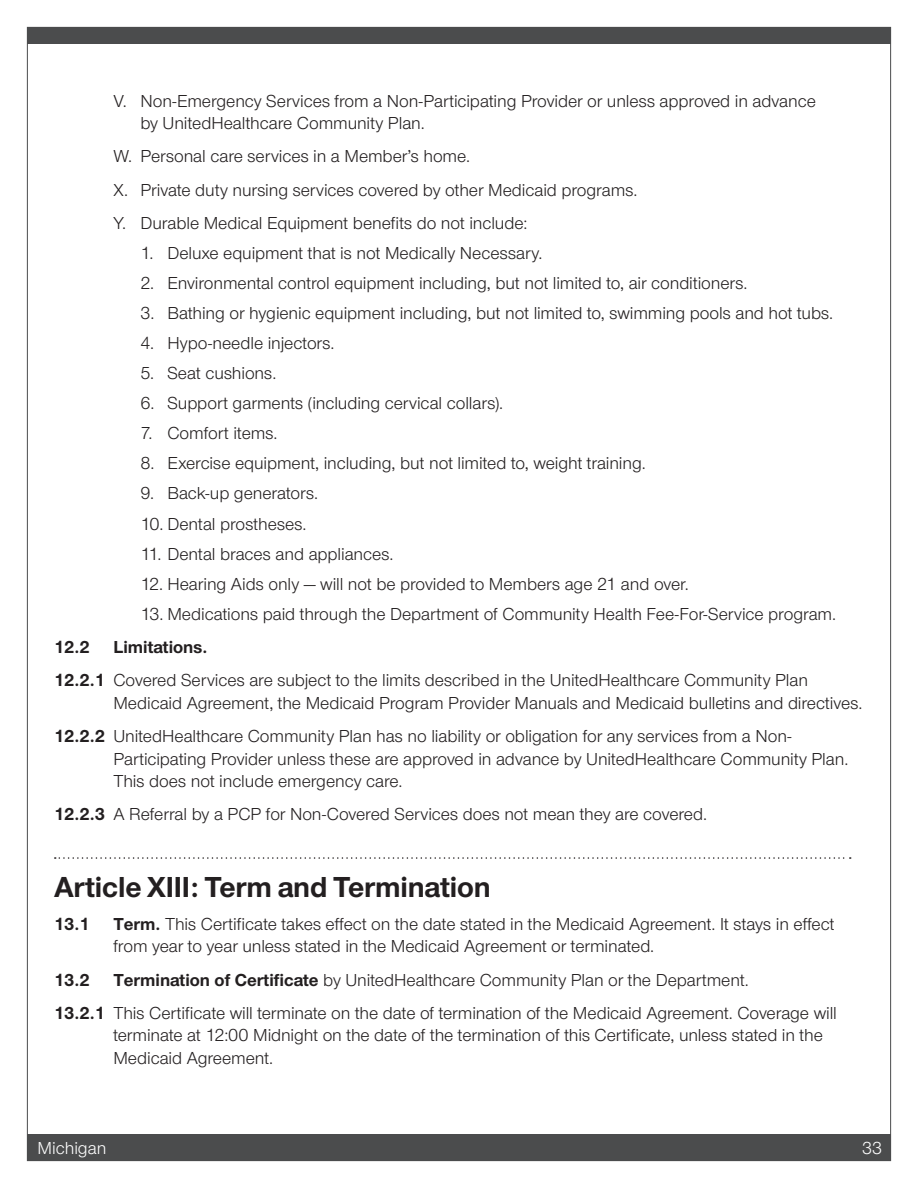
<style>
.page{position:relative;width:918px;height:1188px;background:#fff}
.page>*{position:absolute;margin:0;border:0;box-sizing:border-box;transform-origin:0 0}
.t1{font:700 30px "UHC Sans";letter-spacing:-.005em;color:#231f20}
.t2{font:18px/33.3px "UHC Sans";letter-spacing:-.005em;color:#231f20}
.t3{font:700 18px "UHC Sans";color:#231f20}
.t4{font:18px "UHC Sans";color:#fff}
.s1{font-weight:700}
</style>
<div class="page">
<div style="left:28px;top:1134px;width:863px;height:27px;background:#4b4c4d"></div>
<svg style="left:55px;top:857px;width:796px;height:2px"></svg>
<div style="left:27px;top:27px;width:864px;height:17px;background:#4b4c4d"></div>
<p class="t2" style="left:140px;top:89px;width:677px;line-height:22.5px;text-indent:-27px">V. Non-Emergency Services from a Non-Participating Provider or unless approved in advance by UnitedHealthcare Community Plan.</p>
<p class="t2" style="left:113px;top:139px;width:526px">W. Personal care services in a Member’s home.<br>X. Private duty nursing services covered by other Medicaid programs.<br>Y. Durable Medical Equipment benefits do not include:</p>
<p class="t2" style="left:140px;top:236px;width:403px">1. Deluxe equipment that is not Medically Necessary.</p>
<p class="t2" style="left:140px;top:266px;width:609px">2. Environmental control equipment including, but not limited to, air conditioners.</p>
<p class="t2" style="left:140px;top:296px;width:694px">3. Bathing or hygienic equipment including, but not limited to, swimming pools and hot tubs.</p>
<p class="t2" style="left:140px;top:326px;width:196px">4. Hypo-needle injectors.</p>
<p class="t2" style="left:140px;top:356px;width:137px">5. Seat cushions.</p>
<p class="t2" style="left:140px;top:386px;width:364px">6. Support garments (including cervical collars).</p>
<p class="t2" style="left:140px;top:416px;width:139px">7. Comfort items.</p>
<p class="t2" style="left:140px;top:446px;width:507px">8. Exercise equipment, including, but not limited to, weight training.</p>
<p class="t2" style="left:140px;top:476px;width:179px">9. Back-up generators.</p>
<p class="t2" style="left:140px;top:506px;width:168px">10. Dental prostheses.</p>
<p class="t2" style="left:140px;top:536px;width:255px">11. Dental braces and appliances.</p>
<p class="t2" style="left:140px;top:566px;width:550px">12. Hearing Aids only — will not be provided to Members age 21 and over.</p>
<p class="t2" style="left:140px;top:596px;width:697px">13. Medications paid through the Department of Community Health Fee-For-Service program.</p>
<p class="t3" style="left:54px;top:635px;width:37px">12.2</p>
<p class="t2" style="left:54px;top:630px;width:756px;text-indent:59px"><span class="s1">Limitations.<br>12.2.1</span> Covered Services are subject to the limits described in the UnitedHealthcare Community Plan</p>
<p class="t2" style="left:54px;top:686px;width:810px;text-indent:59px">Medicaid Agreement, the Medicaid Program Provider Manuals and Medicaid bulletins and directives.<br><span class="s1">12.2.2</span> UnitedHealthcare Community Plan has no liability or obligation for any services from a Non-</p>
<p class="t2" style="left:113px;top:747px;width:736px;line-height:22.5px">Participating Provider unless these are approved in advance by UnitedHealthcare Community Plan.<br>This does not include emergency care.</p>
<p class="t2" style="left:54px;top:797px;width:655px"><span class="s1">12.2.3</span> A Referral by a PCP for Non-Covered Services does not mean they are covered.</p>
<h1 class="t1" style="left:54px;top:866px;width:438px">Article XIII: Term and Termination</h1>
<p class="t3" style="left:54px;top:912px;width:37px">13.1</p>
<p class="t2" style="left:113px;top:912px;width:723px;line-height:22.5px"><span class="s1">Term.</span> This Certificate takes effect on the date stated in the Medicaid Agreement. It stays in effect from year to year unless stated in the Medicaid Agreement or terminated.</p>
<p class="t3" style="left:54px;top:968px;width:37px">13.2</p>
<p class="t2" style="left:54px;top:962px;width:784px;text-indent:59px"><span class="s1">Termination of Certificate</span> by UnitedHealthcare Community Plan or the Department.<br><span class="s1">13.2.1</span> This Certificate will terminate on the date of termination of the Medicaid Agreement. Coverage will</p>
<p class="t2" style="left:113px;top:1024px;width:711px;line-height:22.5px">terminate at 12:00 Midnight on the date of the termination of this Certificate, unless stated in the<br>Medicaid Agreement.</p>
<p class="t4" style="left:38px;top:1136px;width:70px">Michigan</p>
<p class="t4" style="left:862px;top:1136px;width:22px">33</p>
</div>
